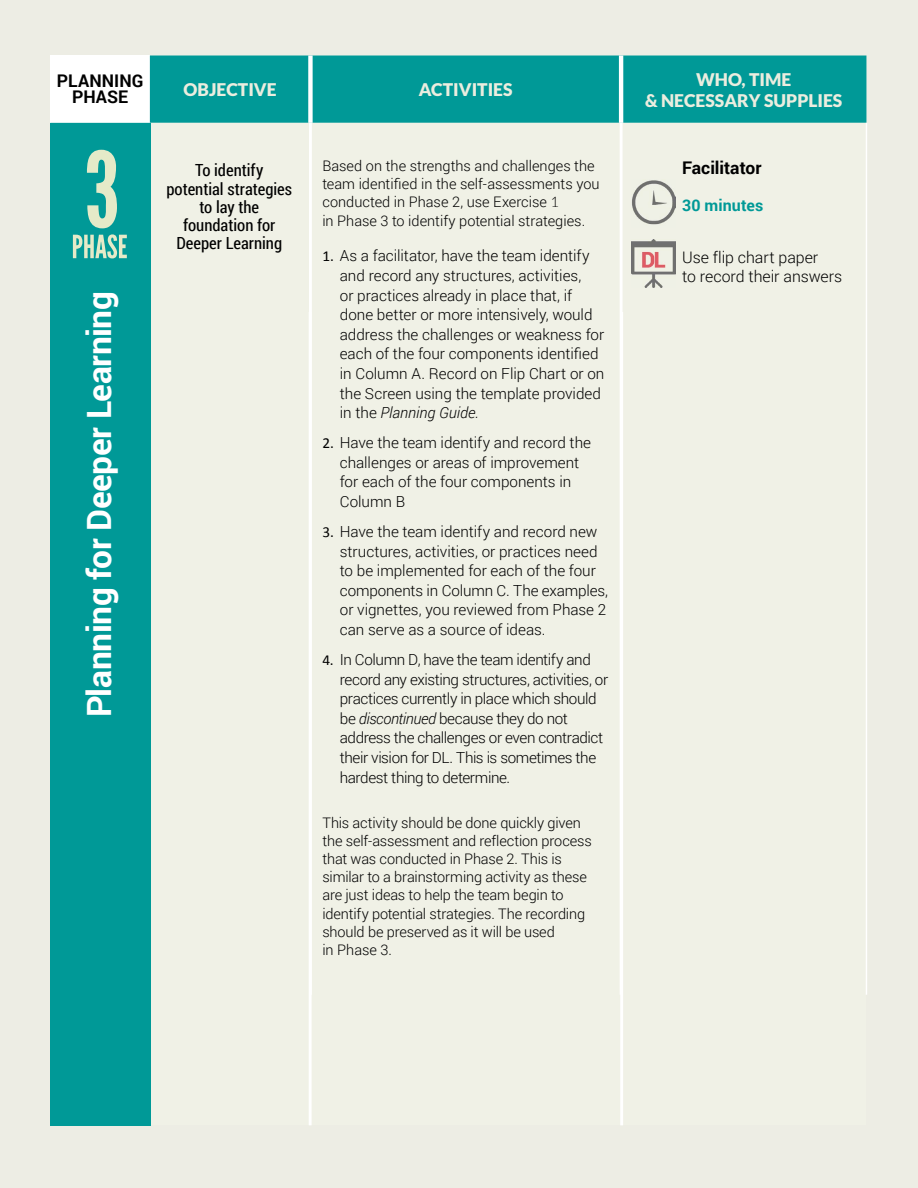
<style>
.page{position:relative;width:918px;height:1188px;background:#edede4}
.page>*{position:absolute;margin:0;border:0;box-sizing:border-box;transform-origin:0 0}
.t1{font:700 33.45px "Roboto";letter-spacing:-.01em;color:#fff}
.t2{font:900 17.4px/21px "Lato";color:#ebeddf;text-align:center}
.t3{font:700 17.4px/16px "Roboto";color:#000;text-align:center}
.t4{font:16.8px/18.1px "Roboto Condensed";color:#000;text-align:center}
.t5{font:700 16.05px "Roboto";letter-spacing:.005em;color:#009997}
.t6{font:300 15.9px/18.8px "Roboto";letter-spacing:-.005em;color:#000}
.t7{font:300 15.3px/19.6px "Roboto";letter-spacing:-.005em;color:#000}
.t8{font:300 15.3px/19.6px "Roboto";letter-spacing:-.025em;color:#000}
.t9{font:300 14.55px/18.1px "Roboto";letter-spacing:-.005em;color:#000}
.s1{font-family:"Lato"}
.s2{font-family:"Calibri";font-weight:400}
.s3{font-style:italic}
</style>
<div class="page">
<div style="left:50px;top:56px;width:816px;height:1069px;background:#f0f1e6"></div>
<svg style="left:50px;top:56px;width:816px;height:67px;background:#20a5a4"></svg>
<div style="left:308px;top:56px;width:5px;height:67px;background:#fff"></div>
<hr style="left:619px;top:56px;width:4px;height:67px;background:#fff">
<hr style="left:309px;top:123px;width:3px;height:872px;background:#fff">
<hr style="left:620px;top:123px;width:3px;height:872px;background:#fff">
<hr style="left:866px;top:123px;width:1px;height:872px;background:#fff">
<div style="left:50px;top:123px;width:101px;height:1002px;background:#009997"></div>
<svg style="left:87px;top:150px;width:30px;height:78px"></svg>
<svg style="left:73px;top:234px;width:54px;height:24px"></svg>
<img style="left:632px;top:180px;width:44px;height:45px">
<img style="left:631px;top:239px;width:45px;height:48px">
<hr style="left:309px;top:312px;width:3px;height:813px;background:#fff">
<hr style="left:620px;top:312px;width:3px;height:813px;background:#fff">
<p class="t3" style="left:57px;top:73px;width:88px">PLANNING<br>PHASE</p>
<p class="t2" style="left:184px;top:79px;width:95px">OBJECTIVE</p>
<p class="t2" style="left:419px;top:79px;width:95px">ACTIVITIES</p>
<p class="t2" style="left:645px;top:68px;width:199px">WHO, TIME<br>&amp; NECESSARY SUPPLIES</p>
<h1 class="t1" style="left:76px;top:717px;width:428px;rotate:-90deg">Planning for Deeper Learning</h1>
<p class="t4" style="left:166px;top:161px;width:127px">To identify potential strategies to lay the foundation for<br>Deeper Learning</p>
<p class="t9" style="left:322px;top:156px;width:279px">Based on the strengths and challenges the team identified in the self-assessments you conducted in Phase 2, use Exercise <span class="s1">1<br></span>in Phase 3 to identify potential strategies.</p>
<p class="t7" style="left:340px;top:245px;width:266px;text-indent:-17px"><span class="s2">1.</span> As a facilitator, have the team identify and record any structures, activities,<br>or practices already in place that, if done better or more intensively, would address the challenges or weakness for each of the four components identified in Column A. Record on Flip Chart or on the Screen using the template provided in the <span class="s3">Planning Guide.</span></p>
<p class="t7" style="left:340px;top:432px;width:253px;text-indent:-17px"><span class="s2">2.</span> Have the team identify and record the challenges or areas of improvement for each of the four components in<br>Column B</p>
<p class="t7" style="left:340px;top:521px;width:270px;text-indent:-17px"><span class="s2">3.</span> Have the team identify and record new structures, activities, or practices need to be implemented for each of the four components in Column C. The examples, or vignettes, you reviewed from Phase 2 can serve as a source of ideas.</p>
<p class="t8" style="left:340px;top:649px;width:270px;text-indent:-17px"><span class="s2">4.</span> In Column D, have the team identify and record any existing structures, activities, or practices currently in place which should be <span class="s3">discontinued</span> because they do not address the challenges or even contradict their vision for DL. This is sometimes the hardest thing to determine.</p>
<p class="t9" style="left:322px;top:813px;width:271px">This activity should be done quickly given the self-assessment and reflection process that was conducted in Phase 2. This is similar to a brainstorming activity as these are just ideas to help the team begin to identify potential strategies. The recording should be preserved as it will be used<br>in Phase 3.</p>
<p class="t3" style="left:682px;top:159px;width:81px">Facilitator</p>
<p class="t5" style="left:682px;top:193px;width:83px">30 minutes</p>
<p class="t6" style="left:682px;top:247px;width:161px">Use flip chart paper<br>to record their answers</p>
</div>
